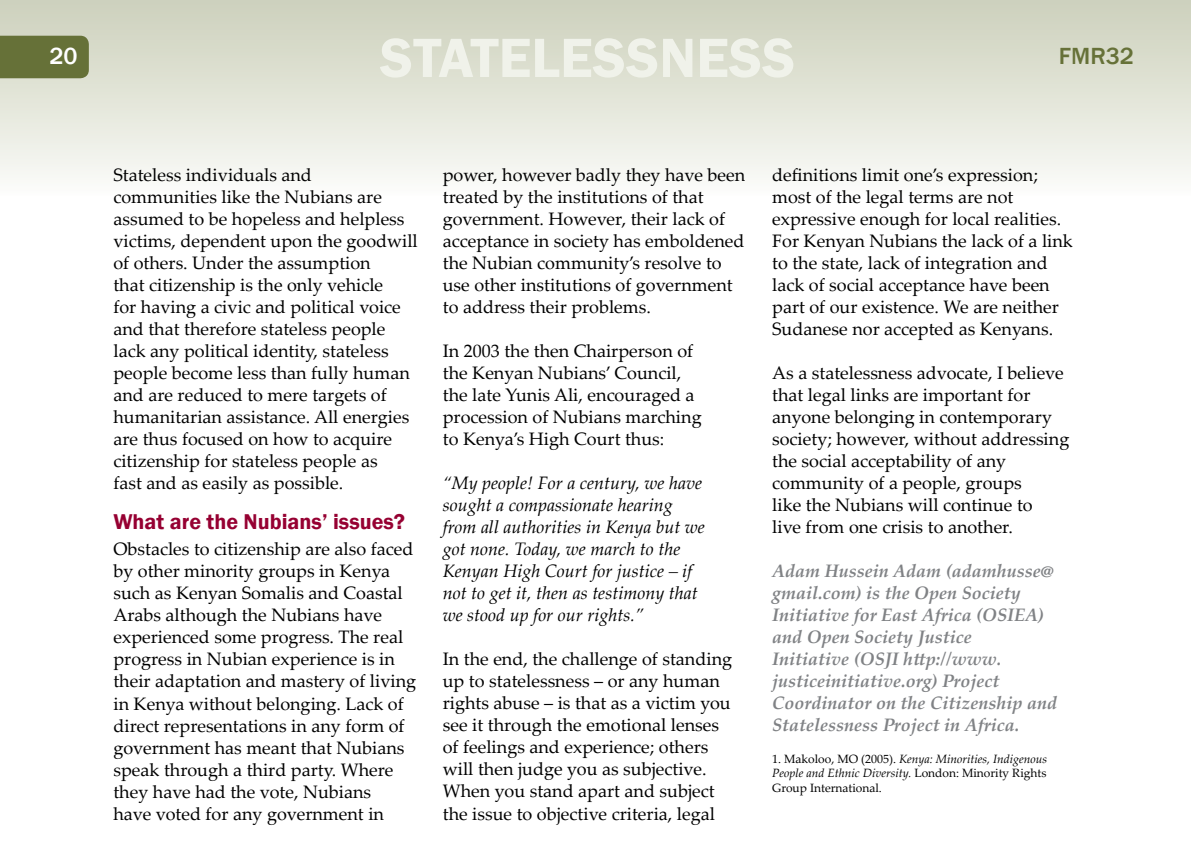
<style>
.page{position:relative;width:1191px;height:844px;background:#fff}
.page>*{position:absolute;margin:0;border:0;box-sizing:border-box;transform-origin:0 0}
.t1{font:600 57.2px "Franklin Gothic";color:#f0f2ea}
.t2{font:500 24px "Franklin Gothic";color:#667138}
.t3{font:500 24px "Franklin Gothic";color:#fff}
.t4{font:600 22px "Franklin Gothic";color:#960032}
.t5{font:18px/22px "Palatino Linotype";color:#000}
.t6{font:italic 700 18px/22px "Palatino Linotype";color:#808285}
.t7{font:italic 18px/22px "Palatino Linotype";color:#000}
.t8{font:12px/14.4px "Palatino Linotype";color:#000;text-align:justify}
.s1{font-style:italic}
</style>
<div class="page">
<div style="left:0;top:0;width:1191px;height:197px;background:linear-gradient(to bottom,#ccd0bb,#fcfcfa)"></div>
<div style="left:0;top:36px;width:89px;height:42px;background:#667138"></div>
<svg style="left:1190px;top:0;width:1px;height:197px"></svg>
<h2 class="t3" style="left:49px;top:41px;width:30px">20</h2>
<h1 class="t1" style="left:380px;top:23px;width:417px">STATELESSNESS</h1>
<h2 class="t2" style="left:1059px;top:41px;width:76px">FMR32</h2>
<p class="t5" style="left:113px;top:163px;width:306px">Stateless individuals and communities like the Nubians are assumed to be hopeless and helpless victims, dependent upon the goodwill of others. Under the assumption<br>that citizenship is the only vehicle<br>for having a civic and political voice and that therefore stateless people lack any political identity, stateless people become less than fully human and are reduced to mere targets of humanitarian assistance. All energies are thus focused on how to acquire citizenship for stateless people as<br>fast and as easily as possible.</p>
<p class="t4" style="left:113px;top:508px;width:293px">What are the Nubians’ issues?</p>
<p class="t5" style="left:113px;top:537px;width:304px">Obstacles to citizenship are also faced by other minority groups in Kenya such as Kenyan Somalis and Coastal Arabs although the Nubians have experienced some progress. The real progress in Nubian experience is in their adaptation and mastery of living in Kenya without belonging. Lack of direct representations in any form of government has meant that Nubians speak through a third party. Where they have had the vote, Nubians<br>have voted for any government in</p>
<p class="t5" style="left:443px;top:163px;width:304px">power, however badly they have been treated by the institutions of that government. However, their lack of acceptance in society has emboldened the Nubian community’s resolve to use other institutions of government to address their problems.</p>
<p class="t5" style="left:443px;top:339px;width:260px">In 2003 the then Chairperson of the Kenyan Nubians’ Council, the late Yunis Ali, encouraged a procession of Nubians marching to Kenya’s High Court thus:</p>
<p class="t7" style="left:443px;top:471px;width:264px">“My people! For a century, we have sought a compassionate hearing from all authorities in Kenya but we got none. Today, we march to the<br>Kenyan High Court for justice – if not to get it, then as testimony that we stood up for our rights.”</p>
<p class="t5" style="left:443px;top:647px;width:291px">In the end, the challenge of standing up to statelessness – or any human rights abuse – is that as a victim you see it through the emotional lenses of feelings and experience; others will then judge you as subjective.<br>When you stand apart and subject the issue to objective criteria, legal</p>
<p class="t5" style="left:772px;top:163px;width:302px">definitions limit one’s expression; most of the legal terms are not expressive enough for local realities.<br>For Kenyan Nubians the lack of a link to the state, lack of integration and lack of social acceptance have been part of our existence. We are neither Sudanese nor accepted as Kenyans.</p>
<p class="t5" style="left:772px;top:361px;width:299px">As a statelessness advocate, I believe that legal links are important for anyone belonging in contemporary society; however, without addressing the social acceptability of any community of a people, groups<br>like the Nubians will continue to<br>live from one crisis to another.</p>
<p class="t6" style="left:772px;top:559px;width:286px">Adam Hussein Adam (adamhusse@ gmail.com) is the Open Society<br>Initiative for East Africa (OSIEA) and Open Society Justice<br>Initiative (OSJI http://www. justiceinitiative.org) Project<br>Coordinator on the Citizenship and<br>Statelessness Project in Africa.</p>
<p class="t8" style="left:772px;top:750px;width:276px">1. Makoloo, MO (2005). <span class="s1">Kenya: Minorities, Indigenous People and Ethnic Diversity.</span> London: Minority Rights Group International.</p>
</div>
